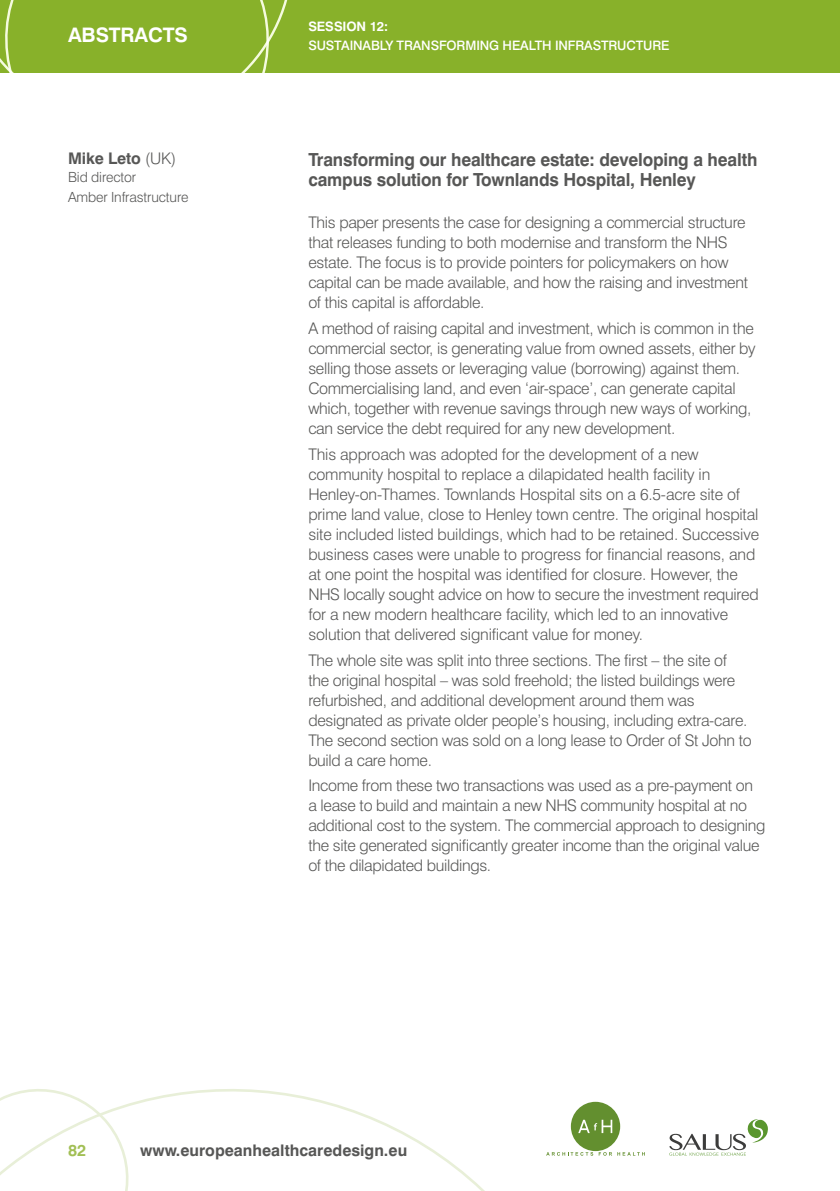
<style>
.page{position:relative;width:840px;height:1191px;background:#fff}
.page>*{position:absolute;margin:0;border:0;box-sizing:border-box;transform-origin:0 0}
.t1{font:700 20px "Swiss 721 BT";letter-spacing:-.01em;color:#fff}
.t2{font:700 18px/20px "Swiss 721 BT";letter-spacing:-.01em;color:#575756;scale:.96 1}
.t3{font:300 16px/20px "Swiss 721 BT";letter-spacing:-.02em;color:#575756}
.t4{font:700 16px "Swiss 721 BT";color:#575756}
.t5{font:700 16px "Swiss 721 BT";color:#a2bf55}
.t6{font:300 14px/20px "Swiss 721 BT";letter-spacing:-.01em;color:#575756}
.t7{font:500 13px "Swiss 721 BT";letter-spacing:-.01em;color:#fff}
.t8{font:700 13px "Swiss 721 BT";letter-spacing:-.01em;color:#fff}
.s1{font-weight:300}
</style>
<div class="page">
<div style="left:0;top:0;width:839px;height:73px;background:#88b12a"></div>
<svg style="left:0;top:0;width:288px;height:73px"></svg>
<svg style="left:138px;top:1089px;width:505px;height:102px"></svg>
<svg style="left:0;top:1089px;width:138px;height:102px"></svg>
<svg style="left:669px;top:1119px;width:98px;height:36px"></svg>
<svg style="left:546px;top:1101px;width:98px;height:54px"></svg>
<p class="t1" style="left:68px;top:22px;width:121px">ABSTRACTS</p>
<p class="t4" style="left:68px;top:148px;width:109px">Mike Leto <span class="s1">(UK)</span></p>
<p class="t6" style="left:68px;top:167px;width:122px">Bid director<br>Amber Infrastructure</p>
<p class="t8" style="left:308px;top:19px;width:81px">SESSION 12:</p>
<p class="t7" style="left:308px;top:37px;width:362px">SUSTAINABLY TRANSFORMING HEALTH INFRASTRUCTURE</p>
<p class="t2" style="left:308px;top:149px;width:469px">Transforming our healthcare estate: developing a health campus solution for Townlands Hospital, Henley</p>
<p class="t3" style="left:308px;top:212px;width:441px">This paper presents the case for designing a commercial structure that releases funding to both modernise and transform the NHS estate. The focus is to provide pointers for policymakers on how capital can be made available, and how the raising and investment of this capital is affordable.</p>
<p class="t3" style="left:308px;top:318px;width:448px">A method of raising capital and investment, which is common in the commercial sector, is generating value from owned assets, either by selling those assets or leveraging value (borrowing) against them.<br>Commercialising land, and even ‘air-space’, can generate capital which, together with revenue savings through new ways of working, can service the debt required for any new development.</p>
<p class="t3" style="left:308px;top:444px;width:452px">This approach was adopted for the development of a new community hospital to replace a dilapidated health facility in Henley-on-Thames. Townlands Hospital sits on a 6.5-acre site of prime land value, close to Henley town centre. The original hospital site included listed buildings, which had to be retained. Successive business cases were unable to progress for financial reasons, and at one point the hospital was identified for closure. However, the NHS locally sought advice on how to secure the investment required for a new modern healthcare facility, which led to an innovative solution that delivered significant value for money.</p>
<p class="t3" style="left:308px;top:649px;width:444px">The whole site was split into three sections. The first – the site of the original hospital – was sold freehold; the listed buildings were refurbished, and additional development around them was designated as private older people’s housing, including extra-care.<br>The second section was sold on a long lease to Order of St John to build a care home.</p>
<p class="t3" style="left:308px;top:775px;width:458px">Income from these two transactions was used as a pre-payment on a lease to build and maintain a new NHS community hospital at no additional cost to the system. The commercial approach to designing the site generated significantly greater income than the original value of the dilapidated buildings.</p>
<p class="t5" style="left:68px;top:1140px;width:19px">82</p>
<p class="t4" style="left:140px;top:1140px;width:268px">www.europeanhealthcaredesign.eu</p>
</div>
